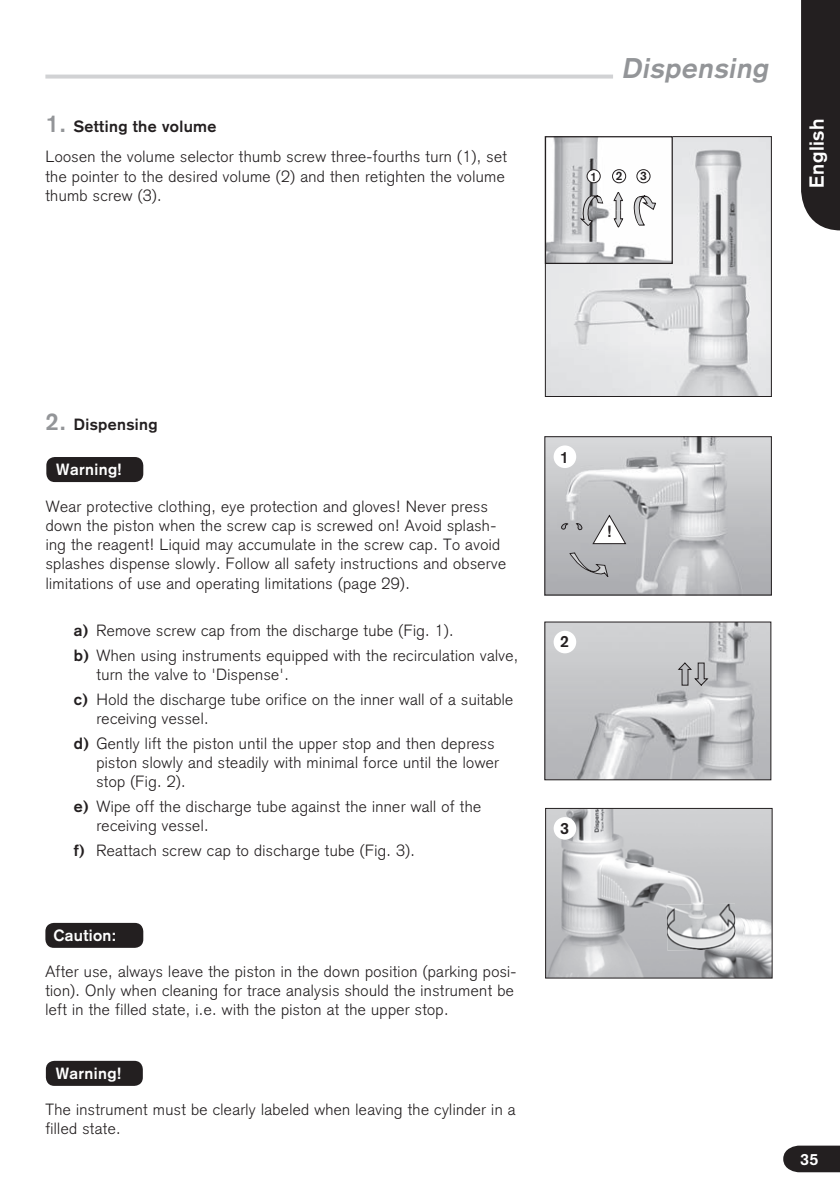
<style>
.page{position:relative;width:840px;height:1191px;background:#fff}
.page>*{position:absolute;margin:0;border:0;box-sizing:border-box;transform-origin:0 0}
.t1{font:italic 700 28px "Akzidenz Grotesk";color:#939598}
.t2{font:700 20px "Akzidenz Grotesk";letter-spacing:.025em;color:#fff}
.t3{font:300 16px/19.2px "Akzidenz Grotesk";letter-spacing:.025em;color:#231f20}
.t4{font:700 16px "Akzidenz Grotesk";letter-spacing:.025em;color:#231f20}
.t5{font:700 16px "Akzidenz Grotesk";letter-spacing:.025em;color:#fff}
.t6{font:700 12px "Akzidenz Grotesk";color:#231f20}
.s1{font-size:24px;color:#939598}
.s2{font-weight:700}
</style>
<div class="page">
<img style="left:546px;top:623px;width:223px;height:155px">
<div style="left:544px;top:621px;width:227px;height:159px;border:1px solid #231f20"></div>
<div style="left:553px;top:631px;width:23px;height:22px;background:#fff;border-radius:50%"></div>
<img style="left:547px;top:810px;width:223px;height:166px">
<div style="left:545px;top:808px;width:227px;height:170px;border:1px solid #231f20"></div>
<img style="left:546px;top:138px;width:223px;height:257px">
<div style="left:544px;top:136px;width:227px;height:261px;border:1px solid #231f20"></div>
<img style="left:546px;top:138px;width:124px;height:124px">
<div style="left:544px;top:136px;width:128px;height:128px;border:1px solid #231f20"></div>
<div style="left:553px;top:817px;width:23px;height:22px;background:#fff;border-radius:50%"></div>
<svg style="left:612px;top:170px;width:13px;height:13px"></svg>
<div style="left:611px;top:169px;width:14px;height:14px;border:1px solid #231f20;border-radius:50%"></div>
<div style="left:586px;top:170px;width:14px;height:13px;background:#fff;border-radius:50%"></div>
<div style="left:586px;top:169px;width:14px;height:14px;border:1px solid #231f20;border-radius:50%"></div>
<div style="left:636px;top:170px;width:13px;height:13px;background:#fff;border-radius:50%"></div>
<div style="left:636px;top:169px;width:14px;height:14px;border:1px solid #231f20;border-radius:50%"></div>
<svg style="left:578px;top:194px;width:25px;height:33px"></svg>
<svg style="left:613px;top:190px;width:49px;height:38px"></svg>
<img style="left:666px;top:903px;width:69px;height:47px">
<svg style="left:676px;top:661px;width:33px;height:25px"></svg>
<img style="left:546px;top:438px;width:223px;height:155px">
<div style="left:544px;top:436px;width:227px;height:159px;border:1px solid #231f20"></div>
<div style="left:553px;top:445px;width:23px;height:23px;background:#fff;border-radius:50%"></div>
<svg style="left:591px;top:514px;width:36px;height:30px"></svg>
<svg style="left:576px;top:522px;width:6px;height:8px"></svg>
<svg style="left:560px;top:522px;width:7px;height:8px"></svg>
<svg style="left:549px;top:551px;width:61px;height:31px;background:#ababaf"></svg>
<svg style="left:801px;top:0;width:38px;height:230px;background:#2b2829"></svg>
<svg style="left:783px;top:1145px;width:56px;height:27px;background:#353132"></svg>
<div style="left:45px;top:923px;width:98px;height:24px;background:#231f20;border-radius:9px"></div>
<div style="left:46px;top:457px;width:97px;height:25px;background:#231f20;border-radius:9px"></div>
<svg style="left:45px;top:75px;width:567px;height:4px;background:#d6d6d8"></svg>
<div style="left:46px;top:1060px;width:97px;height:25px;background:#231f20;border-radius:9px"></div>
<p class="t4" style="left:45px;top:117px;width:172px"><span class="s1">1.</span> Setting the volume</p>
<p class="t3" style="left:45px;top:147px;width:463px">Loosen the volume selector thumb screw three-fourths turn (1), set the pointer to the desired volume (2) and then retighten the volume thumb screw (3).</p>
<h1 class="t1" style="left:621px;top:52px;width:154px">Dispensing</h1>
<p class="t6" style="left:590px;top:169px;width:8px">1</p>
<p class="t6" style="left:615px;top:169px;width:8px">2</p>
<p class="t6" style="left:640px;top:169px;width:8px">3</p>
<p class="t2" style="left:804px;top:188px;width:70px;rotate:-90deg">English</p>
<p class="t4" style="left:45px;top:415px;width:114px"><span class="s1">2.</span> Dispensing</p>
<p class="t5" style="left:56px;top:460px;width:67px">Warning!</p>
<p class="t3" style="left:46px;top:496px;width:461px">Wear protective clothing, eye protection and gloves! Never press down the piston when the screw cap is screwed on! Avoid splash&shy;ing the reagent! Liquid may accumulate in the screw cap. To avoid splashes dispense slowly. Follow all safety instructions and observe limitations of use and operating limitations (page 29).</p>
<p class="t3" style="left:74px;top:618px;width:446px;line-height:24.8px"><span class="s2">a)</span> Remove screw cap from the discharge tube (Fig. 1).<br><span class="s2">b)</span> When using instruments equipped with the recirculation valve,</p>
<p class="t3" style="left:74px;top:662px;width:440px;line-height:24.8px;text-indent:23px">turn the valve to 'Dispense'.<br><span class="s2">c)</span> Hold the discharge tube orifice on the inner wall of a suitable</p>
<p class="t3" style="left:74px;top:706px;width:422px;line-height:24.8px;text-indent:23px">receiving vessel.<br><span class="s2">d)</span> Gently lift the piston until the upper stop and then depress</p>
<p class="t3" style="left:96px;top:753px;width:403px">piston slowly and steadily with minimal force until the lower stop (Fig. 2).</p>
<p class="t3" style="left:96px;top:797px;width:386px;text-indent:-23px"><span class="s2">e)</span> Wipe off the discharge tube against the inner wall of the receiving vessel.</p>
<p class="t3" style="left:74px;top:841px;width:342px"><span class="s2">f)</span> Reattach screw cap to discharge tube (Fig. 3).</p>
<p class="t5" style="left:53px;top:926px;width:64px">Caution:</p>
<p class="t3" style="left:45px;top:961px;width:472px">After use, always leave the piston in the down position (parking posi&shy;tion). Only when cleaning for trace analysis should the instrument be left in the filled state, i.e. with the piston at the upper stop.</p>
<p class="t5" style="left:56px;top:1064px;width:67px">Warning!</p>
<p class="t3" style="left:45px;top:1099px;width:471px">The instrument must be clearly labeled when leaving the cylinder in a filled state.</p>
<p class="t4" style="left:559px;top:447px;width:10px">1</p>
<p class="t4" style="left:559px;top:631px;width:10px">2</p>
<p class="t4" style="left:607px;top:522px;width:6px">!</p>
<p class="t4" style="left:560px;top:819px;width:10px">3</p>
<p class="t5" style="left:799px;top:1149px;width:20px">35</p>
</div>
